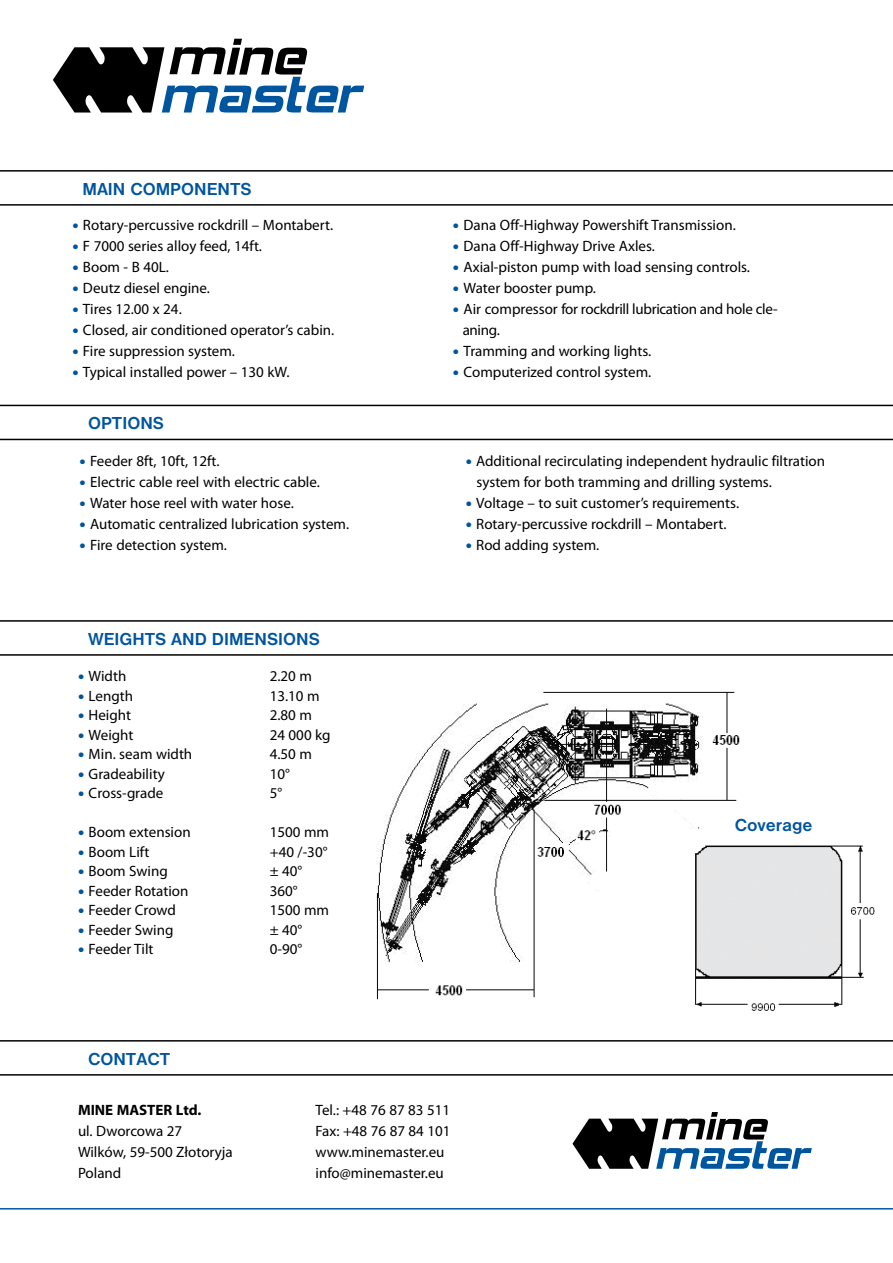
<style>
.page{position:relative;width:893px;height:1263px;background:#fff}
.page>*{position:absolute;margin:0;border:0;box-sizing:border-box;transform-origin:0 0}
.t1{font:700 18px "Nimbus San DCE";color:#00559f}
.t2{font:15px/21px "Myriad Pro";color:#000}
.t3{font:15px/21px "Myriad Pro";letter-spacing:-.02em;color:#000}
.t4{font:700 15px "Myriad Pro";color:#000}
.s1{font-family:"Stereofidelic";color:#00559f}
</style>
<div class="page">
<hr style="left:0;top:170px;width:893px;height:2px;background:#000">
<hr style="left:0;top:204px;width:893px;height:2px;background:#000">
<img style="left:376px;top:691px;width:364px;height:309px">
<img style="left:691px;top:842px;width:183px;height:169px">
<svg style="left:572px;top:1112px;width:240px;height:57px"></svg>
<hr style="left:0;top:405px;width:893px;height:1px;background:#000">
<hr style="left:0;top:439px;width:893px;height:1px;background:#000">
<hr style="left:0;top:1040px;width:893px;height:1px;background:#000">
<hr style="left:0;top:1074px;width:893px;height:1px;background:#000">
<hr style="left:0;top:1208px;width:893px;height:1px;background:#00559f">
<svg style="left:53px;top:39px;width:311px;height:74px"></svg>
<hr style="left:0;top:620px;width:893px;height:2px;background:#000">
<hr style="left:0;top:654px;width:893px;height:2px;background:#000">
<p class="t1" style="left:82px;top:178px;width:171px">MAIN COMPONENTS</p>
<p class="t2" style="left:73px;top:215px;width:262px"><span class="s1">•</span> Rotary-percussive rockdrill – Montabert.</p>
<p class="t2" style="left:73px;top:236px;width:191px"><span class="s1">•</span> F 7000 series alloy feed, 14ft.</p>
<p class="t2" style="left:73px;top:257px;width:98px"><span class="s1">•</span> Boom - B 40L.</p>
<p class="t2" style="left:73px;top:278px;width:139px"><span class="s1">•</span> Deutz diesel engine.</p>
<p class="t2" style="left:73px;top:299px;width:111px"><span class="s1">•</span> Tires 12.00 x 24.</p>
<p class="t2" style="left:73px;top:320px;width:263px"><span class="s1">•</span> Closed, air conditioned operator’s cabin.</p>
<p class="t2" style="left:73px;top:341px;width:164px"><span class="s1">•</span> Fire suppression system.</p>
<p class="t2" style="left:73px;top:362px;width:218px"><span class="s1">•</span> Typical installed power – 130 kW.</p>
<p class="t1" style="left:88px;top:413px;width:12px">OPTIONS</p>
<p class="t2" style="left:80px;top:451px;width:141px"><span class="s1">•</span> Feeder 8ft, 10ft, 12ft.</p>
<p class="t2" style="left:80px;top:472px;width:242px"><span class="s1">•</span> Electric cable reel with electric cable.</p>
<p class="t2" style="left:80px;top:493px;width:215px"><span class="s1">•</span> Water hose reel with water hose.</p>
<p class="t2" style="left:80px;top:514px;width:271px"><span class="s1">•</span> Automatic centralized lubrication system.</p>
<p class="t2" style="left:80px;top:535px;width:149px"><span class="s1">•</span> Fire detection system.</p>
<p class="t1" style="left:88px;top:629px;width:233px">WEIGHTS AND DIMENSIONS</p>
<p class="t2" style="left:78px;top:666px;width:49px"><span class="s1">•</span> Width</p>
<p class="t2" style="left:270px;top:666px;width:44px">2.20 m</p>
<p class="t2" style="left:78px;top:686px;width:56px"><span class="s1">•</span> Length</p>
<p class="t2" style="left:270px;top:686px;width:51px">13.10 m</p>
<p class="t2" style="left:78px;top:705px;width:54px"><span class="s1">•</span> Height</p>
<p class="t2" style="left:270px;top:705px;width:44px">2.80 m</p>
<p class="t2" style="left:78px;top:725px;width:57px"><span class="s1">•</span> Weight</p>
<p class="t2" style="left:270px;top:725px;width:62px">24 000 kg</p>
<p class="t2" style="left:78px;top:744px;width:115px"><span class="s1">•</span> Min. seam width</p>
<p class="t2" style="left:270px;top:744px;width:44px">4.50 m</p>
<p class="t2" style="left:78px;top:764px;width:88px"><span class="s1">•</span> Gradeability</p>
<p class="t2" style="left:270px;top:764px;width:22px">10°</p>
<p class="t2" style="left:78px;top:783px;width:86px"><span class="s1">•</span> Cross-grade</p>
<p class="t2" style="left:270px;top:783px;width:14px">5°</p>
<p class="t2" style="left:78px;top:822px;width:114px"><span class="s1">•</span> Boom extension</p>
<p class="t2" style="left:270px;top:822px;width:61px">1500 mm</p>
<p class="t2" style="left:78px;top:842px;width:73px"><span class="s1">•</span> Boom Lift</p>
<p class="t2" style="left:270px;top:842px;width:59px">+40 /-30°</p>
<p class="t2" style="left:78px;top:861px;width:91px"><span class="s1">•</span> Boom Swing</p>
<p class="t2" style="left:270px;top:861px;width:34px">± 40°</p>
<p class="t2" style="left:78px;top:881px;width:112px"><span class="s1">•</span> Feeder Rotation</p>
<p class="t2" style="left:270px;top:881px;width:29px">360°</p>
<p class="t2" style="left:78px;top:900px;width:99px"><span class="s1">•</span> Feeder Crowd</p>
<p class="t2" style="left:270px;top:900px;width:61px">1500 mm</p>
<p class="t2" style="left:78px;top:920px;width:97px"><span class="s1">•</span> Feeder Swing</p>
<p class="t2" style="left:270px;top:920px;width:34px">± 40°</p>
<p class="t2" style="left:78px;top:939px;width:77px"><span class="s1">•</span> Feeder Tilt</p>
<p class="t2" style="left:270px;top:939px;width:34px">0-90°</p>
<p class="t1" style="left:88px;top:1048px;width:83px">CONTACT</p>
<p class="t2" style="left:453px;top:215px;width:284px"><span class="s1">•</span> Dana Off-Highway Powershift Transmission.</p>
<p class="t2" style="left:453px;top:236px;width:203px"><span class="s1">•</span> Dana Off-Highway Drive Axles.</p>
<p class="t2" style="left:453px;top:257px;width:298px"><span class="s1">•</span> Axial-piston pump with load sensing controls.</p>
<p class="t2" style="left:453px;top:278px;width:144px"><span class="s1">•</span> Water booster pump.</p>
<p class="t3" style="left:463px;top:299px;width:317px;text-indent:-9px"><span class="s1">•</span> Air compressor for rockdrill lubrication and hole cle&shy;aning.</p>
<p class="t2" style="left:453px;top:341px;width:199px"><span class="s1">•</span> Tramming and working lights.</p>
<p class="t2" style="left:453px;top:362px;width:199px"><span class="s1">•</span> Computerized control system.</p>
<p class="t2" style="left:476px;top:451px;width:350px;text-indent:-10px"><span class="s1">•</span> Additional recirculating independent hydraulic filtration system for both tramming and drilling systems.</p>
<p class="t2" style="left:466px;top:493px;width:275px"><span class="s1">•</span> Voltage – to suit customer’s requirements.</p>
<p class="t2" style="left:466px;top:514px;width:262px"><span class="s1">•</span> Rotary-percussive rockdrill – Montabert.</p>
<p class="t2" style="left:466px;top:535px;width:135px"><span class="s1">•</span> Rod adding system.</p>
<p class="t1" style="left:735px;top:815px;width:79px">COVERAGE</p>
<p class="t4" style="left:78px;top:1101px;width:125px">MINE MASTER Ltd.</p>
<p class="t2" style="left:78px;top:1120px;width:156px">ul. Dworcowa 27<br>Wilków, 59-500 Złotoryja<br>Poland</p>
<p class="t2" style="left:316px;top:1099px;width:136px">Tel.: +48 76 87 83 511<br>Fax: +48 76 87 84 101 www.minemaster.eu info@minemaster.eu</p>
</div>
